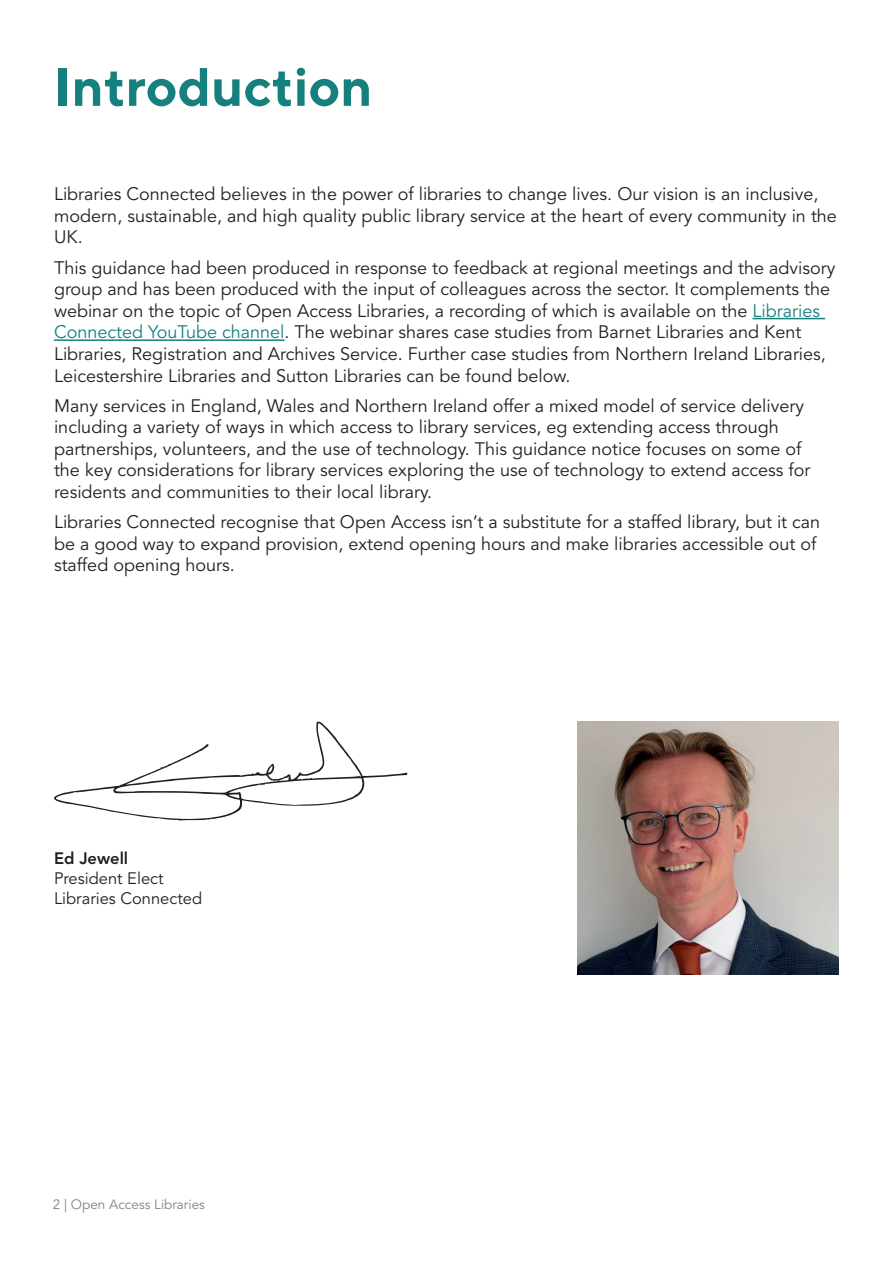
<style>
.page{position:relative;width:893px;height:1263px;background:#fff}
.page>*{position:absolute;margin:0;border:0;box-sizing:border-box;transform-origin:0 0}
.t1{font:700 54px "TT Norms";color:#16807f}
.t2{font:18px/21.6px "Avenir LT Std";color:#231f20}
.t3{font:16.5px/19.8px "Avenir LT Std";color:#231f20}
.t4{font:800 16.5px "Avenir LT Std";color:#231f20}
.t5{font:13.5px "Avenir LT Std";color:#808285}
.s1{color:#16807f}
</style>
<div class="page">
<hr style="left:752px;top:318px;width:73px;height:1px;background:#16807f">
<hr style="left:54px;top:339px;width:230px;height:2px;background:#16807f">
<img style="left:577px;top:722px;width:262px;height:252px">
<svg style="left:54px;top:722px;width:354px;height:99px"></svg>
<h1 class="t1" style="left:54px;top:53px;width:320px">Introduction</h1>
<p class="t2" style="left:54px;top:184px;width:784px">Libraries Connected believes in the power of libraries to change lives. Our vision is an inclusive, modern, sustainable, and high quality public library service at the heart of every community in the<br>UK.</p>
<p class="t2" style="left:54px;top:257px;width:783px">This guidance had been produced in response to feedback at regional meetings and the advisory group and has been produced with the input of colleagues across the sector. It complements the webinar on the topic of Open Access Libraries, a recording of which is available on the <span class="s1">Libraries Connected YouTube channel</span>. The webinar shares case studies from Barnet Libraries and Kent Libraries, Registration and Archives Service. Further case studies from Northern Ireland Libraries, Leicestershire Libraries and Sutton Libraries can be found below.</p>
<p class="t2" style="left:54px;top:395px;width:758px">Many services in England, Wales and Northern Ireland offer a mixed model of service delivery including a variety of ways in which access to library services, eg extending access through partnerships, volunteers, and the use of technology. This guidance notice focuses on some of the key considerations for library services exploring the use of technology to extend access for residents and communities to their local library.</p>
<p class="t2" style="left:54px;top:512px;width:768px">Libraries Connected recognise that Open Access isn’t a substitute for a staffed library, but it can be a good way to expand provision, extend opening hours and make libraries accessible out of staffed opening hours.</p>
<p class="t4" style="left:54px;top:848px;width:76px">Ed Jewell</p>
<p class="t3" style="left:54px;top:869px;width:150px">President Elect<br>Libraries Connected</p>
<p class="t5" style="left:53px;top:1197px;width:154px">2 | Open Access Libraries</p>
</div>
